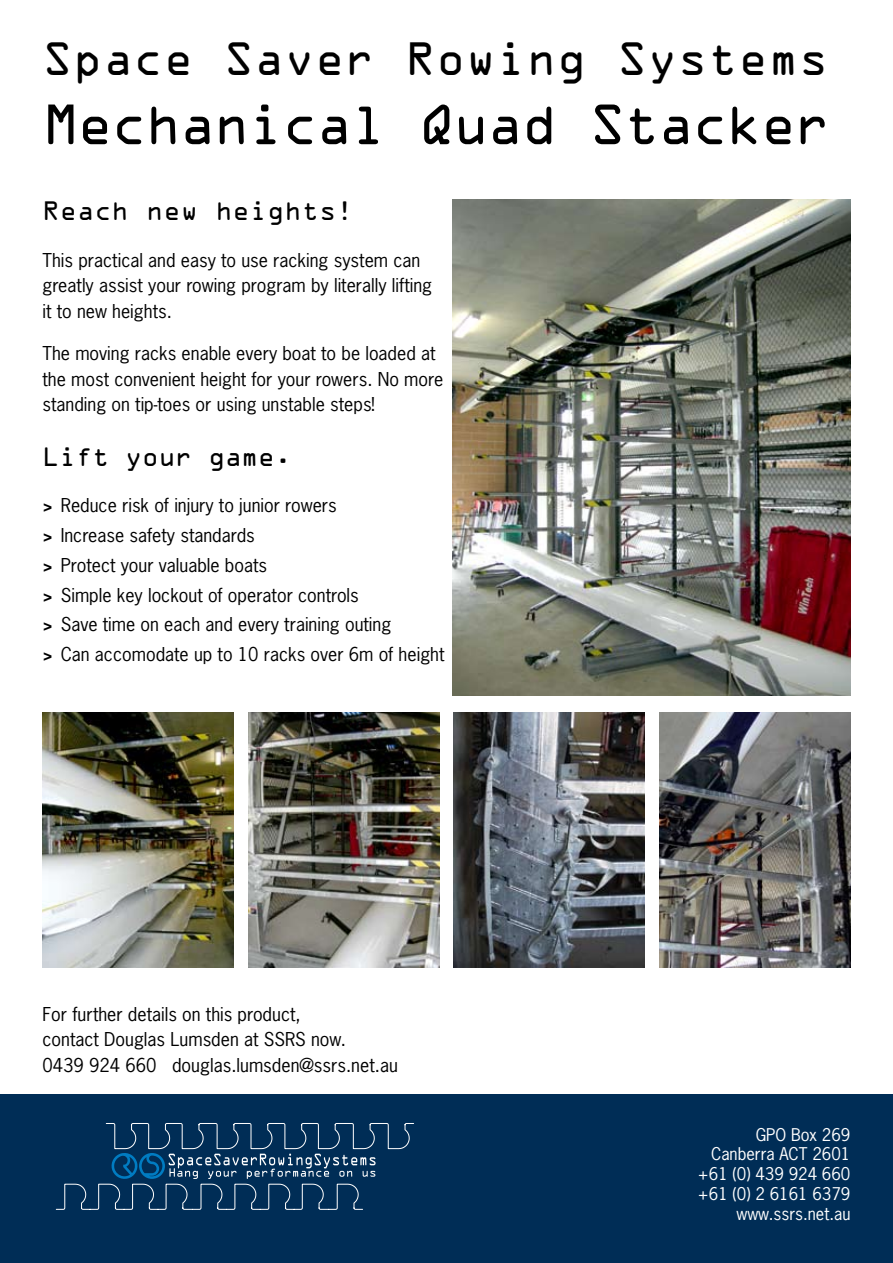
<style>
.page{position:relative;width:893px;height:1263px;background:#fff}
.page>*{position:absolute;margin:0;border:0;box-sizing:border-box;transform-origin:0 0}
.t1{font:51px "OCRA Std";letter-spacing:-.05em;color:#000}
.t2{font:42px "OCRA Std";color:#000}
.t3{font:24px "OCRA Std";color:#000}
.t4{font:24px "OCRA Std";letter-spacing:-.03em;color:#000}
.t5{font:18px/25.5px "News Gothic";color:#000}
.t6{font:16.5px/19.8px "News Gothic";color:#fff;text-align:right}
.s1{font-weight:700}
</style>
<div class="page">
<div style="left:0;top:1095px;width:893px;height:168px;background:#002d56"></div>
<svg style="left:55px;top:1123px;width:359px;height:87px"></svg>
<img style="left:453px;top:200px;width:397px;height:496px">
<img style="left:43px;top:712px;width:191px;height:255px">
<img style="left:248px;top:712px;width:191px;height:255px">
<img style="left:454px;top:712px;width:191px;height:255px">
<img style="left:659px;top:712px;width:191px;height:255px">
<h2 class="t2" style="left:43px;top:36px;width:788px">Space Saver Rowing Systems</h2>
<h1 class="t1" style="left:43px;top:97px;width:790px">Mechanical Quad Stacker</h1>
<h3 class="t3" style="left:43px;top:197px;width:313px">Reach new heights!</h3>
<p class="t5" style="left:43px;top:247px;width:391px">This practical and easy to use racking system can greatly assist your rowing program by literally lifting it to new heights.</p>
<p class="t5" style="left:43px;top:340px;width:402px">The moving racks enable every boat to be loaded at the most convenient height for your rowers. No more standing on tip-toes or using unstable steps!</p>
<h3 class="t4" style="left:43px;top:443px;width:251px">Lift your game.</h3>
<p class="t5" style="left:43px;top:490px;width:404px;line-height:29.7px"><span class="s1">&gt;</span> Reduce risk of injury to junior rowers<br><span class="s1">&gt;</span> Increase safety standards<br><span class="s1">&gt;</span> Protect your valuable boats<br><span class="s1">&gt;</span> Simple key lockout of operator controls<br><span class="s1">&gt;</span> Save time on each and every training outing<br><span class="s1">&gt;</span> Can accomodate up to 10 racks over 6m of height</p>
<p class="t5" style="left:43px;top:1001px;width:357px">For further details on this product,<br>contact Douglas Lumsden at SSRS now.<br>0439 924 660 douglas.lumsden@ssrs.net.au</p>
<p class="t6" style="left:698px;top:1124px;width:154px">GPO Box 269<br>Canberra ACT 2601 +61 (0) 439 924 660 +61 (0) 2 6161 6379 www.ssrs.net.au</p>
</div>
